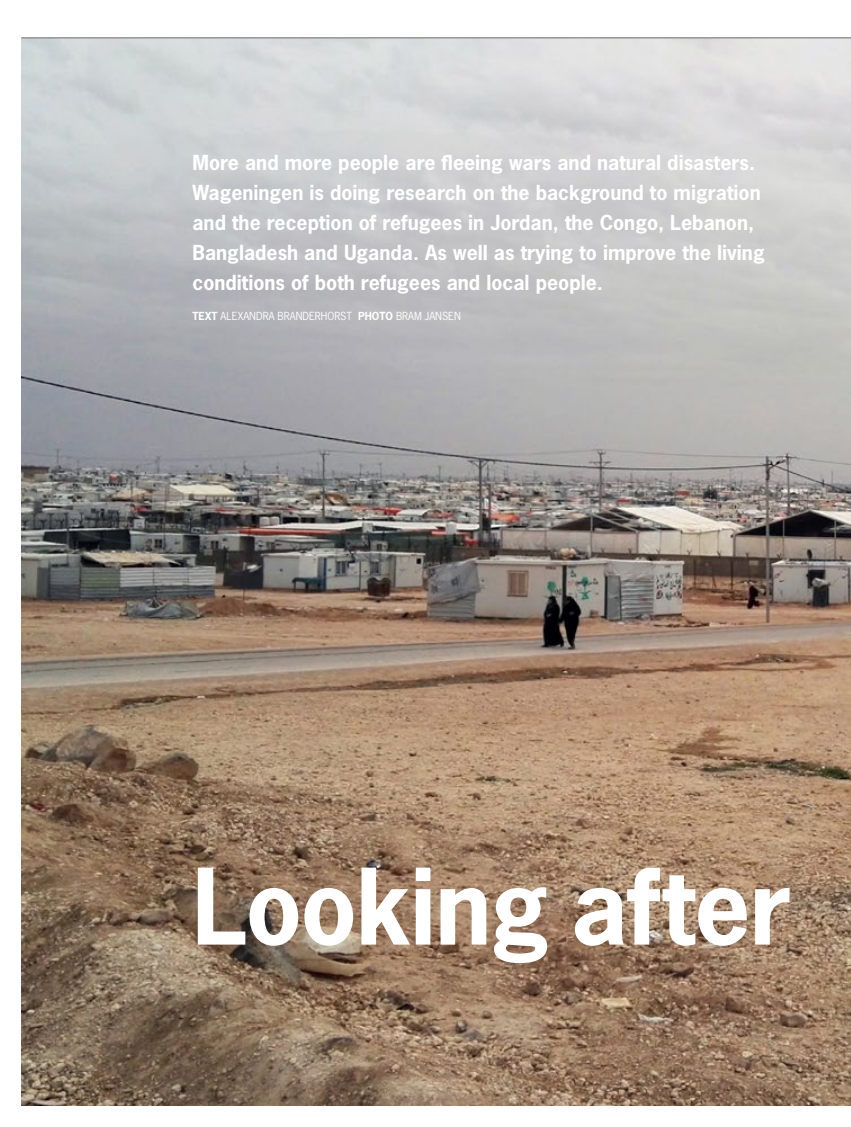
<style>
.page{position:relative;width:851px;height:1127px;background:#fff}
.page>*{position:absolute;margin:0;border:0;box-sizing:border-box;transform-origin:0 0}
.t1{font:700 99px "News Gothic Std";letter-spacing:-.01em;color:#fff}
.t2{font:700 19.5px/30px "News Gothic Std";color:#fff}
.t3{font:10.5px "News Gothic Std";color:#fff}
.s1{font-weight:700}
</style>
<div class="page">
<img style="left:21px;top:39px;width:829px;height:1067px">
<svg style="left:21px;top:37px;width:829px;height:2px;background:#a6a7a7"></svg>
<p class="t2" style="left:192px;top:147px;width:573px">More and more people are fleeing wars and natural disasters.<br>Wageningen is doing research on the background to migration and the reception of refugees in Jordan, the Congo, Lebanon, Bangladesh and Uganda. As well as trying to improve the living conditions of both refugees and local people.</p>
<p class="t3" style="left:192px;top:309px;width:270px"><span class="s1">TEXT</span> ALEXANDRA BRANDERHORST <span class="s1">PHOTO</span> BRAM JANSEN</p>
<h1 class="t1" style="left:192px;top:841px;width:600px">Looking after</h1>
</div>
